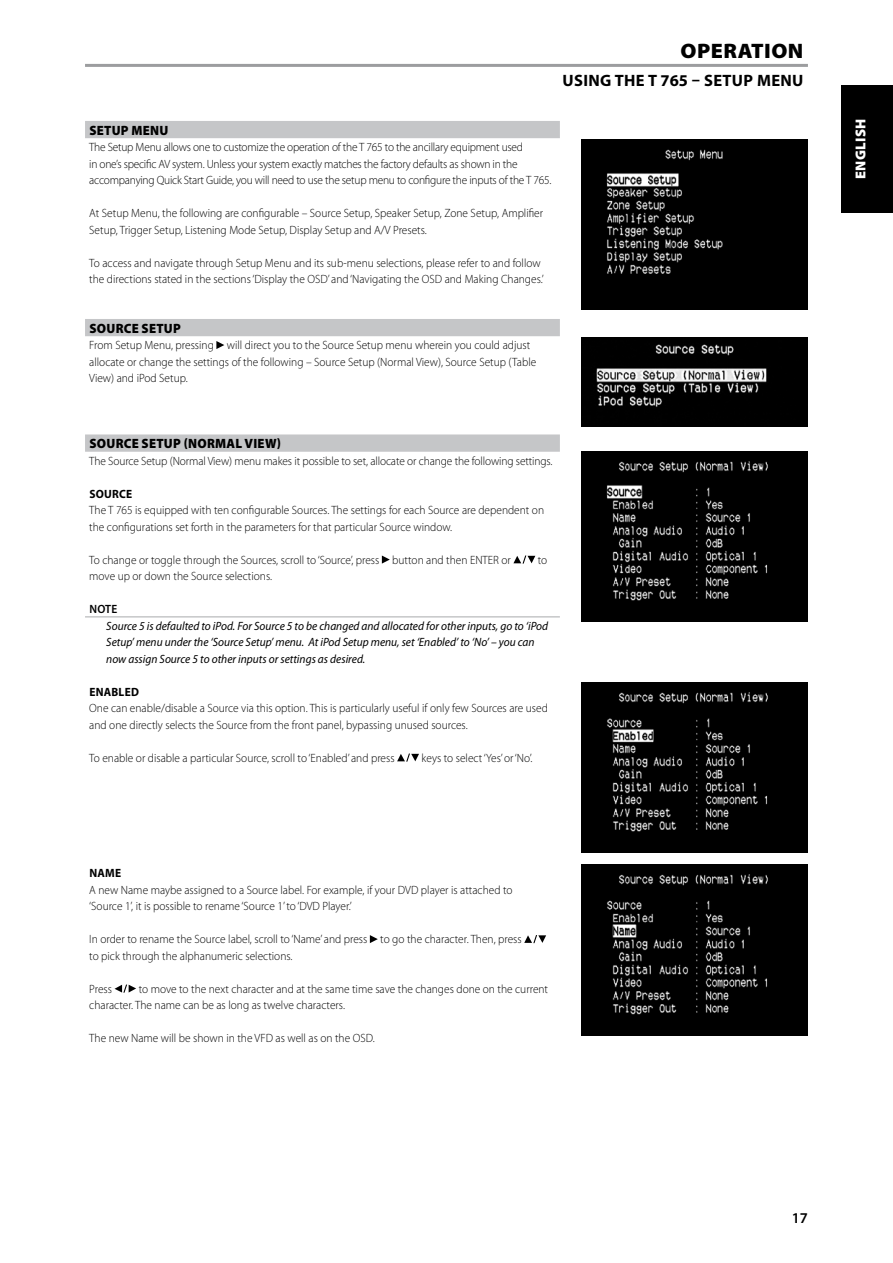
<style>
.page{position:relative;width:893px;height:1263px;background:#fff}
.page>*{position:absolute;margin:0;border:0;box-sizing:border-box;transform-origin:0 0}
.t1{font:900 21px "Myriad Pro";color:#000;scale:1.05 1}
.t2{font:700 16.5px "Myriad Pro";letter-spacing:.02em;color:#000}
.t3{font:600 15px "Myriad Pro";color:#000}
.t4{font:900 14.4px "Myriad Pro";letter-spacing:.02em;color:#fff}
.t5{font:900 13.5px "Myriad Pro";letter-spacing:.02em;color:#000;scale:.95 1}
.t6{font:300 12px/16.5px "Myriad Pro";color:#000;scale:.95 1}
.t7{font:300 12px/16.5px "Myriad Pro";letter-spacing:-.02em;color:#000;scale:.95 1}
.t8{font:italic 12px/16.5px "Myriad Pro";color:#000;scale:.95 1}
.t9{font:700 12px "Myriad Pro";color:#000;scale:.95 1}
.t10{font:600 12px "Myriad Pro";color:#000;scale:.95 1}
</style>
<div class="page">
<div style="left:85px;top:121px;width:475px;height:17px;background:#c5c6c8"></div>
<div style="left:85px;top:319px;width:475px;height:17px;background:#c5c6c8"></div>
<div style="left:85px;top:434px;width:475px;height:18px;background:#c5c6c8"></div>
<hr style="left:85px;top:616px;width:475px;height:2px;background:#c5c6c8">
<svg style="left:216px;top:341px;width:8px;height:8px"></svg>
<svg style="left:382px;top:555px;width:8px;height:9px"></svg>
<svg style="left:513px;top:555px;width:22px;height:9px"></svg>
<svg style="left:397px;top:753px;width:22px;height:9px"></svg>
<svg style="left:370px;top:935px;width:8px;height:8px"></svg>
<svg style="left:524px;top:935px;width:22px;height:8px"></svg>
<svg style="left:115px;top:984px;width:21px;height:9px"></svg>
<hr style="left:85px;top:64px;width:723px;height:3px;background:#9c9d9f">
<img style="left:581px;top:140px;width:227px;height:170px">
<img style="left:581px;top:337px;width:227px;height:90px">
<img style="left:581px;top:451px;width:227px;height:170px">
<img style="left:581px;top:682px;width:227px;height:170px">
<img style="left:581px;top:865px;width:227px;height:170px">
<div style="left:842px;top:85px;width:51px;height:128px;background:#000"></div>
<h1 class="t1" style="left:681px;top:37px;width:14px">OPERATION</h1>
<h2 class="t2" style="left:563px;top:70px;width:242px">USING THE T 765 – SETUP MENU</h2>
<p class="t5" style="left:89px;top:121px;width:85px">SETUP MENU</p>
<p class="t7" style="left:89px;top:139px;width:488px">The Setup Menu allows one to customize the operation of the T 765 to the ancillary equipment used<br>in one’s specific AV system. Unless your system exactly matches the factory defaults as shown in the accompanying Quick Start Guide, you will need to use the setup menu to configure the inputs of the T 765.</p>
<p class="t6" style="left:89px;top:205px;width:479px">At Setup Menu, the following are configurable – Source Setup, Speaker Setup, Zone Setup, Amplifier<br>Setup, Trigger Setup, Listening Mode Setup, Display Setup and A/V Presets.</p>
<p class="t6" style="left:89px;top:254px;width:480px">To access and navigate through Setup Menu and its sub-menu selections, please refer to and follow the directions stated in the sections ‘Display the OSD’ and ‘Navigating the OSD and Making Changes.’</p>
<p class="t5" style="left:89px;top:319px;width:98px">SOURCE SETUP</p>
<p class="t6" style="left:89px;top:337px;width:472px">From Setup Menu, pressing will direct you to the Source Setup menu wherein you could adjust allocate or change the settings of the following – Source Setup (Normal View), Source Setup (Table<br>View) and iPod Setup.</p>
<p class="t5" style="left:89px;top:434px;width:18px">SOURCE</p>
<p class="t5" style="left:142px;top:434px;width:17px">SETUP</p>
<p class="t5" style="left:184px;top:434px;width:25px">(NORMAL</p>
<p class="t5" style="left:245px;top:434px;width:40px">VIEW)</p>
<p class="t6" style="left:89px;top:452px;width:489px">The Source Setup (Normal View) menu makes it possible to set, allocate or change the following settings.</p>
<p class="t9" style="left:89px;top:486px;width:16px">SOURCE</p>
<p class="t6" style="left:89px;top:502px;width:480px">The T 765 is equipped with ten configurable Sources. The settings for each Source are dependent on the configurations set forth in the parameters for that particular Source window.</p>
<p class="t6" style="left:89px;top:551px;width:445px">To change or toggle through the Sources, scroll to ‘Source’, press button and then ENTER or</p>
<p class="t6" style="left:538px;top:551px;width:12px">to</p>
<p class="t6" style="left:89px;top:568px;width:194px">move up or down the Source selections.</p>
<p class="t10" style="left:89px;top:601px;width:31px">NOTE</p>
<p class="t8" style="left:106px;top:617px;width:467px">Source 5 is defaulted to iPod. For Source 5 to be changed and allocated for other inputs, go to ‘iPod<br>Setup’ menu under the ‘Source Setup’ menu. At iPod Setup menu, set ‘Enabled’ to ‘No’ – you can now assign Source 5 to other inputs or settings as desired.</p>
<p class="t9" style="left:89px;top:684px;width:16px">ENABLED</p>
<p class="t6" style="left:89px;top:700px;width:484px">One can enable/disable a Source via this option. This is particularly useful if only few Sources are used and one directly selects the Source from the front panel, bypassing unused sources.</p>
<p class="t6" style="left:89px;top:749px;width:323px">To enable or disable a particular Source, scroll to ‘Enabled’ and press</p>
<p class="t6" style="left:422px;top:749px;width:118px">keys to select ‘Yes’ or ‘No’.</p>
<p class="t9" style="left:89px;top:865px;width:16px">NAME</p>
<p class="t6" style="left:89px;top:881px;width:447px">A new Name maybe assigned to a Source label. For example, if your DVD player is attached to ‘Source 1’, it is possible to rename ‘Source 1’ to ‘DVD Player.’</p>
<p class="t6" style="left:89px;top:931px;width:457px">In order to rename the Source label, scroll to ‘Name’ and press to go the character. Then, press to pick through the alphanumeric selections.</p>
<p class="t6" style="left:89px;top:980px;width:25px">Press</p>
<p class="t6" style="left:89px;top:980px;width:484px;text-indent:49px">to move to the next character and at the same time save the changes done on the current character. The name can be as long as twelve characters.</p>
<p class="t6" style="left:89px;top:1030px;width:302px">The new Name will be shown in the VFD as well as on the OSD.</p>
<p class="t4" style="left:851px;top:179px;width:62px;rotate:-90deg">ENGLISH</p>
<p class="t3" style="left:792px;top:1208px;width:18px">17</p>
</div>
